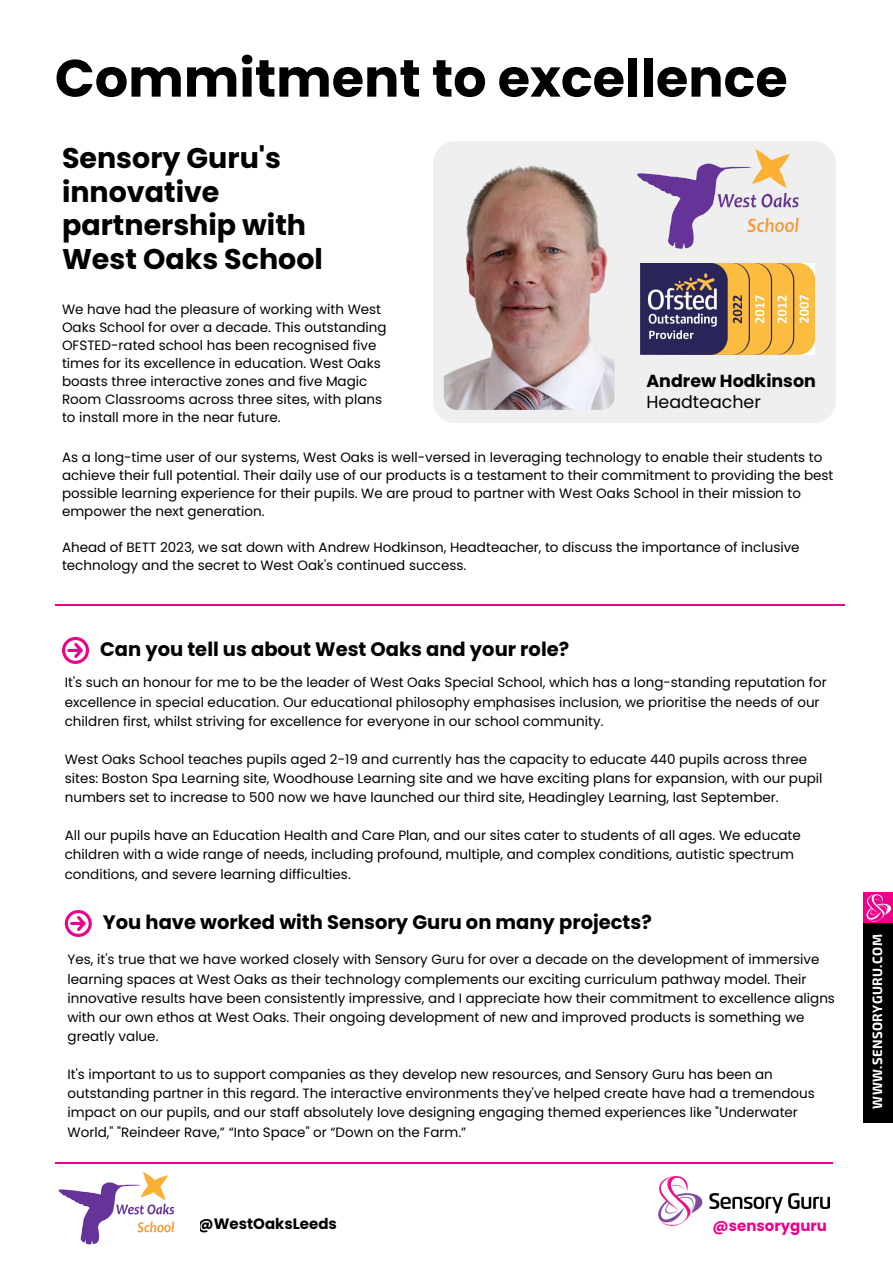
<style>
.page{position:relative;width:893px;height:1264px;background:#fff}
.page>*{position:absolute;margin:0;border:0;box-sizing:border-box;transform-origin:0 0}
.t1{font:700 52.5px "Poppins";color:#000}
.t2{font:700 28.5px/33.8px "Poppins";color:#000}
.t3{font:700 19.5px "Poppins";color:#000}
.t4{font:700 17.4px "Poppins";color:#000}
.t5{font:17.4px "Poppins";color:#000}
.t6{font:700 15px "Poppins";color:#000}
.t7{font:700 15px "Poppins";color:#ec008b}
.t8{font:13.5px/19px "Poppins";color:#000}
.t9{font:700 13.2px "Exo 2";letter-spacing:.03em;color:#fff}
</style>
<div class="page">
<div style="left:863px;top:923px;width:29px;height:199px;background:#000"></div>
<hr style="left:55px;top:604px;width:789px;height:1px;background:#ec008b">
<img style="left:658px;top:1176px;width:171px;height:49px">
<hr style="left:55px;top:1162px;width:777px;height:1px;background:#ec008b">
<img style="left:863px;top:892px;width:29px;height:31px">
<img style="left:58px;top:1171px;width:117px;height:74px">
<svg style="left:62px;top:637px;width:27px;height:27px"></svg>
<svg style="left:65px;top:910px;width:27px;height:27px"></svg>
<div style="left:433px;top:141px;width:403px;height:282px;background:#efefef;border-radius:22px"></div>
<img style="left:640px;top:280px;width:174px;height:74px">
<img style="left:444px;top:154px;width:170px;height:256px;border-radius:13px">
<img style="left:637px;top:149px;width:178px;height:131px">
<h1 class="t1" style="left:55px;top:41px;width:734px">Commitment to excellence</h1>
<h2 class="t2" style="left:62px;top:141px;width:262px">Sensory Guru's innovative partnership with<br>West Oaks School</h2>
<p class="t8" style="left:62px;top:300px;width:326px;line-height:18px">We have had the pleasure of working with West Oaks School for over a decade. This outstanding OFSTED-rated school has been recognised five times for its excellence in education. West Oaks boasts three interactive zones and five Magic Room Classrooms across three sites, with plans to install more in the near future.</p>
<p class="t4" style="left:646px;top:368px;width:171px">Andrew Hodkinson</p>
<p class="t5" style="left:646px;top:390px;width:116px">Headteacher</p>
<p class="t8" style="left:62px;top:448px;width:773px;line-height:18px">As a long-time user of our systems, West Oaks is well-versed in leveraging technology to enable their students to achieve their full potential. Their daily use of our products is a testament to their commitment to providing the best possible learning experience for their pupils. We are proud to partner with West Oaks School in their mission to empower the next generation.</p>
<p class="t8" style="left:62px;top:538px;width:739px;line-height:18px">Ahead of BETT 2023, we sat down with Andrew Hodkinson, Headteacher, to discuss the importance of inclusive technology and the secret to West Oak's continued success.</p>
<h3 class="t3" style="left:100px;top:635px;width:470px">Can you tell us about West Oaks and your role?</h3>
<p class="t8" style="left:65px;top:673px;width:763px">It's such an honour for me to be the leader of West Oaks Special School, which has a long-standing reputation for excellence in special education. Our educational philosophy emphasises inclusion, we prioritise the needs of our children first, whilst striving for excellence for everyone in our school community.</p>
<p class="t8" style="left:65px;top:749px;width:759px">West Oaks School teaches pupils aged 2-19 and currently has the capacity to educate 440 pupils across three sites: Boston Spa Learning site, Woodhouse Learning site and we have exciting plans for expansion, with our pupil numbers set to increase to 500 now we have launched our third site, Headingley Learning, last September.</p>
<p class="t8" style="left:65px;top:826px;width:737px">All our pupils have an Education Health and Care Plan, and our sites cater to students of all ages. We educate children with a wide range of needs, including profound, multiple, and complex conditions, autistic spectrum conditions, and severe learning difficulties.</p>
<h3 class="t3" style="left:103px;top:908px;width:550px">You have worked with Sensory Guru on many projects?</h3>
<p class="t8" style="left:68px;top:950px;width:768px">Yes, it's true that we have worked closely with Sensory Guru for over a decade on the development of immersive learning spaces at West Oaks as their technology complements our exciting curriculum pathway model. Their innovative results have been consistently impressive, and I appreciate how their commitment to excellence aligns with our own ethos at West Oaks. Their ongoing development of new and improved products is something we greatly value.</p>
<p class="t8" style="left:68px;top:1064px;width:748px">It's important to us to support companies as they develop new resources, and Sensory Guru has been an outstanding partner in this regard. The interactive environments they've helped create have had a tremendous impact on our pupils, and our staff absolutely love designing engaging themed experiences like "Underwater World," "Reindeer Rave,” “Into Space" or “Down on the Farm.”</p>
<p class="t6" style="left:197px;top:1212px;width:141px">@WestOaksLeeds</p>
<p class="t7" style="left:712px;top:1215px;width:116px">@sensoryguru</p>
<p class="t9" style="left:868px;top:1108px;width:176px;rotate:-90deg">WWW.SENSORYGURU.COM</p>
</div>
